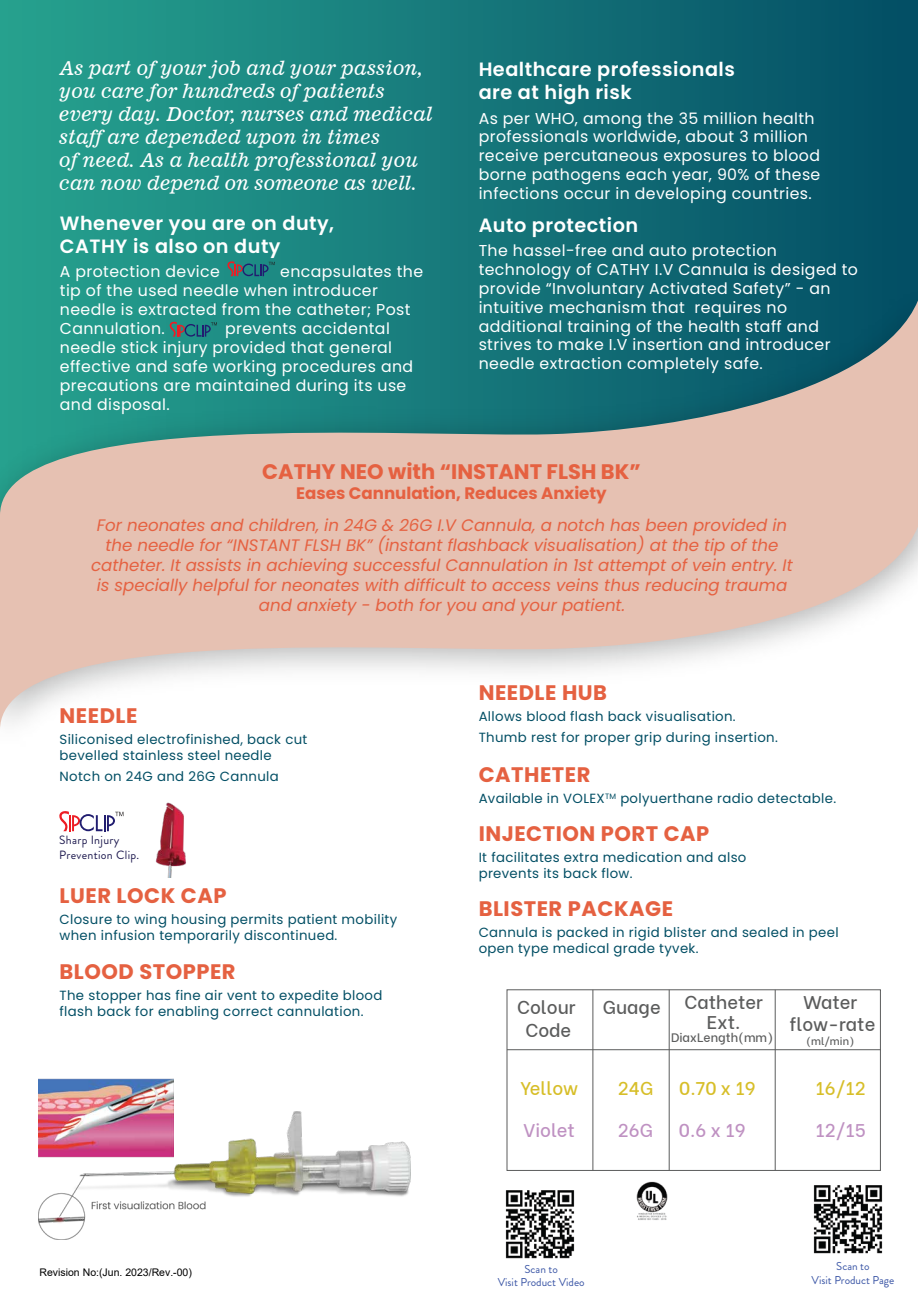
<style>
.page{position:relative;width:918px;height:1298px;background:#fff}
.page>*{position:absolute;margin:0;border:0;box-sizing:border-box;transform-origin:0 0}
.t1{font:700 21px "Poppins";letter-spacing:.025em;color:#e56141}
.t2{font:700 21px "Poppins";color:#e56141}
.t3{font:19.25px/23.1px "News 701 BT Italic A";color:#fff}
.t4{font:600 19.25px/23.1px "Poppins";letter-spacing:.025em;color:#fff}
.t5{font:500 18.38px/21.9px "Be Vietnam";color:#5b5c5c;text-align:center}
.t6{font:500 18.38px "Be Vietnam";letter-spacing:.005em;color:#d7be28}
.t7{font:500 18.38px "Be Vietnam";color:#bf91c2}
.t8{font:italic 16.62px/19.9px "Poppins";color:#e56141;text-align:center}
.t9{font:700 16.62px "Poppins";color:#e56141}
.t10{font:15.75px/18.9px "Poppins";letter-spacing:.025em;color:#fff}
.t11{font:13.3px/15.8px "Poppins";letter-spacing:.025em;color:#034f65}
.t12{font:500 12.25px "Be Vietnam";color:#5b5c5c}
.t13{font:11.99px/14.3px "Brandon Grotesque";letter-spacing:.025em;color:#1f1b50}
.t14{font:11.38px/13.7px "Brandon Grotesque";color:#3b56a6;text-align:center}
.t15{font:10.5px "Arial";color:#000}
.t16{font:500 10.5px "Be Vietnam";color:#5b5c5c}
</style>
<div class="page">
<div style="left:0;top:0;width:917px;height:516px;background:linear-gradient(to right,#27a390,#044e65)"></div>
<img style="left:0;top:264px;width:917px;height:36px">
<svg style="left:0;top:300px;width:917px;height:427px;fill:#e6c1b2"></svg>
<svg style="left:506px;top:989px;width:375px;height:182px"></svg>
<hr style="left:507px;top:1049px;width:373px;height:1px;background:#5b5c5c">
<hr style="left:592px;top:989px;width:1px;height:181px;background:#5b5c5c">
<hr style="left:668px;top:989px;width:1px;height:181px;background:#5b5c5c">
<hr style="left:774px;top:989px;width:1px;height:181px;background:#5b5c5c">
<svg style="left:226px;top:260px;width:49px;height:16px"></svg>
<svg style="left:168px;top:321px;width:49px;height:15px"></svg>
<img style="left:636px;top:1181px;width:32px;height:39px">
<img style="left:813px;top:1185px;width:70px;height:69px">
<img style="left:505px;top:1190px;width:70px;height:69px">
<img style="left:38px;top:1078px;width:135px;height:33px">
<img style="left:38px;top:1111px;width:372px;height:128px">
<svg style="left:59px;top:811px;width:64px;height:20px"></svg>
<img style="left:155px;top:802px;width:31px;height:75px">
<p class="t3" style="left:60px;top:56px;width:375px">As part of your job and your passion, you care for hundreds of patients every day. Doctor, nurses and medical staff are depended upon in times<br>of need. As a health professional you can now depend on someone as well.</p>
<p class="t4" style="left:60px;top:212px;width:276px">Whenever you are on duty,<br>CATHY is also on duty</p>
<p class="t10" style="left:60px;top:262px;width:161px">A protection device</p>
<p class="t10" style="left:60px;top:262px;width:365px;text-indent:220px">encapsulates the tip of the used needle when introducer needle is extracted from the catheter; Post<br>Cannulation.</p>
<p class="t10" style="left:60px;top:319px;width:355px;text-indent:165px">prevents accidental needle stick injury provided that general effective and safe working procedures and precautions are maintained during its use and disposal.</p>
<p class="t4" style="left:478px;top:58px;width:258px">Healthcare professionals are at high risk</p>
<p class="t10" style="left:478px;top:109px;width:343px">As per WHO, among the 35 million health professionals worldwide, about 3 million receive percutaneous exposures to blood borne pathogens each year, 90% of these infections occur in developing countries.</p>
<p class="t4" style="left:478px;top:213px;width:161px">Auto protection</p>
<p class="t10" style="left:478px;top:241px;width:381px">The hassel-free and auto protection technology of CATHY I.V Cannula is desiged to provide “Involuntary Activated Safety” - an intuitive mechanism that requires no additional training of the health staff and strives to make I.V insertion and introducer needle extraction completely safe.</p>
<h1 class="t2" style="left:262px;top:459px;width:380px">CATHY NEO with “INSTANT FLSH BK”</h1>
<p class="t9" style="left:296px;top:483px;width:312px">Eases Cannulation, Reduces Anxiety</p>
<p class="t8" style="left:91px;top:515px;width:703px">For neonates and children, in 24G &amp; 26G I.V Cannula, a notch has been provided in the needle for “INSTANT FLSH BK” (instant flashback visualisation) at the tip of the catheter. It assists in achieving successful Cannulation in 1st attempt of vein entry. It is specially helpful for neonates with difficult to access veins thus reducing trauma and anxiety - both for you and your patient.</p>
<h1 class="t1" style="left:60px;top:703px;width:79px">NEEDLE</h1>
<p class="t11" style="left:60px;top:731px;width:249px">Siliconised electrofinished, back cut bevelled stainless steel needle</p>
<p class="t11" style="left:60px;top:768px;width:221px">Notch on 24G and 26G Cannula</p>
<p class="t13" style="left:59px;top:833px;width:82px">Sharp Injury<br>Prevention Clip.</p>
<h1 class="t1" style="left:60px;top:883px;width:168px">LUER LOCK CAP</h1>
<p class="t11" style="left:60px;top:911px;width:339px">Closure to wing housing permits patient mobility when infusion temporarily discontinued.</p>
<h1 class="t1" style="left:60px;top:959px;width:177px">BLOOD STOPPER</h1>
<p class="t11" style="left:60px;top:987px;width:324px">The stopper has fine air vent to expedite blood flash back for enabling correct cannulation.</p>
<p class="t15" style="left:40px;top:1265px;width:154px">Revision No:(Jun. 2023/Rev.-00)</p>
<h1 class="t1" style="left:478px;top:680px;width:130px">NEEDLE HUB</h1>
<p class="t11" style="left:478px;top:705px;width:300px;line-height:21px">Allows blood flash back visualisation.<br>Thumb rest for proper grip during insertion.</p>
<h1 class="t1" style="left:478px;top:762px;width:113px">CATHETER</h1>
<p class="t11" style="left:478px;top:790px;width:359px">Available in VOLEX<sup>TM</sup> polyuerthane radio detectable.</p>
<h1 class="t1" style="left:478px;top:821px;width:232px">INJECTION PORT CAP</h1>
<p class="t11" style="left:478px;top:849px;width:269px">It facilitates extra medication and also prevents its back flow.</p>
<h1 class="t1" style="left:478px;top:896px;width:196px">BLISTER PACKAGE</h1>
<p class="t11" style="left:478px;top:925px;width:361px">Cannula is packed in rigid blister and sealed in peel open type medical grade tyvek.</p>
<p class="t5" style="left:517px;top:994px;width:60px;line-height:22.8px">Colour<br>Code</p>
<p class="t5" style="left:602px;top:994px;width:59px">Guage</p>
<p class="t5" style="left:684px;top:990px;width:80px;line-height:20.1px">Catheter<br>Ext.</p>
<p class="t12" style="left:671px;top:1027px;width:104px">DiaxLength(mm)</p>
<p class="t6" style="left:520px;top:1072px;width:59px">Yellow</p>
<p class="t7" style="left:523px;top:1114px;width:53px">Violet</p>
<p class="t6" style="left:617px;top:1072px;width:37px">24G</p>
<p class="t6" style="left:679px;top:1072px;width:78px">0.70 x 19</p>
<p class="t7" style="left:617px;top:1114px;width:36px">26G</p>
<p class="t7" style="left:678px;top:1114px;width:68px">0.6 x 19</p>
<p class="t5" style="left:789px;top:989px;width:87px">Water flow-rate</p>
<p class="t16" style="left:806px;top:1032px;width:50px">(ml/min)</p>
<p class="t6" style="left:815px;top:1072px;width:51px">16/12</p>
<p class="t7" style="left:815px;top:1114px;width:52px">12/15</p>
<p class="t14" style="left:497px;top:1261px;width:88px">Scan to<br>Visit Product Video</p>
<p class="t14" style="left:811px;top:1259px;width:84px">Scan to<br>Visit Product Page</p>
</div>
